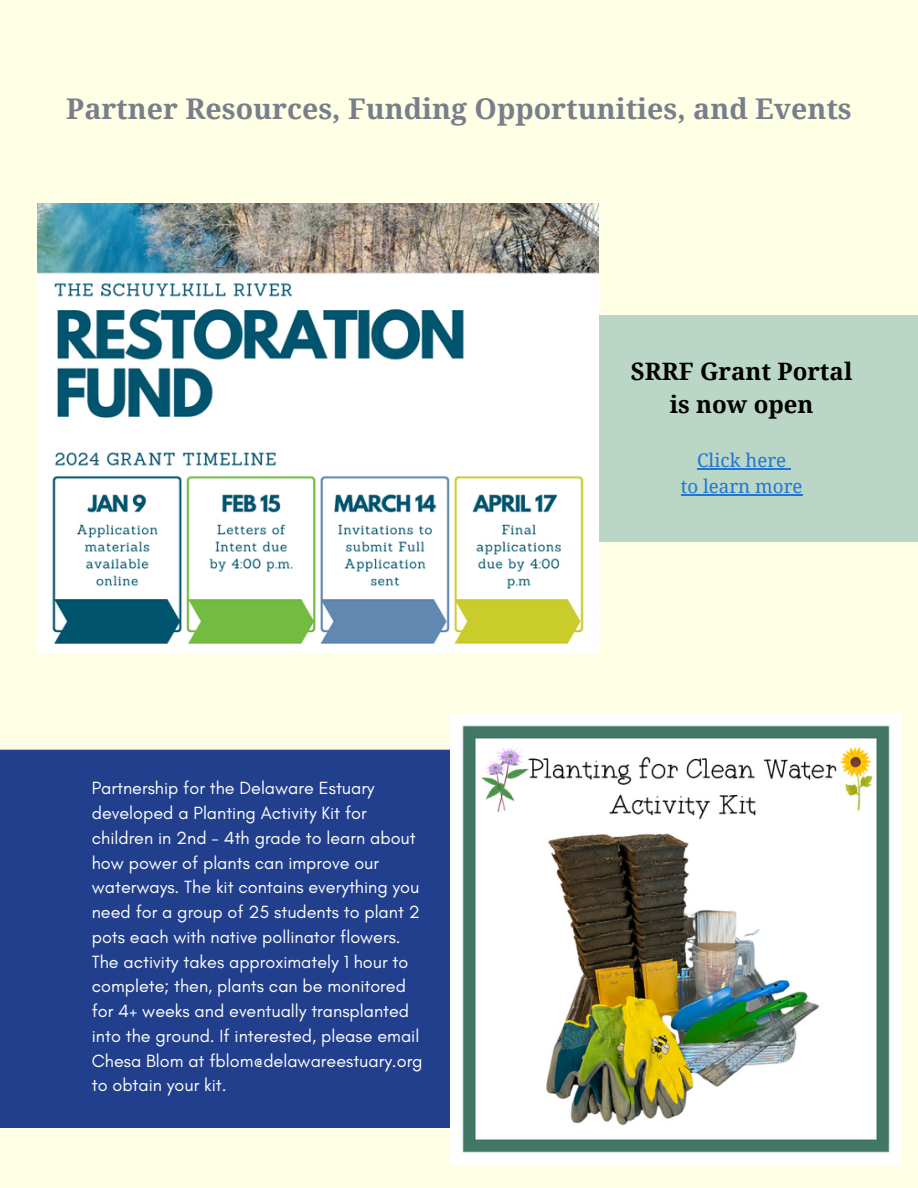
<style>
.page{position:relative;width:918px;height:1188px;background:#feffe5}
.page>*{position:absolute;margin:0;border:0;box-sizing:border-box;transform-origin:0 0}
.t1{font:700 28.5px "Droid Serif";color:#797e8a}
.t2{font:700 24px/32.7px "Droid Serif";color:#000;text-align:center}
.t3{font:18.75px "Droid Serif";color:#2176d2}
.t4{font:18px/24.8px "Glacial Indifference";color:#fff}
</style>
<div class="page">
<div style="left:318px;top:315px;width:600px;height:226px;background:#b9d6c7"></div>
<img style="left:37px;top:204px;width:562px;height:449px">
<hr style="left:697px;top:468px;width:89px;height:1px;background:#2176d2">
<hr style="left:681px;top:494px;width:122px;height:1px;background:#2176d2">
<div style="left:0;top:750px;width:450px;height:378px;background:#223f8d"></div>
<img style="left:450px;top:713px;width:451px;height:451px">
<p class="t1" style="left:66px;top:92px;width:787px">Partner Resources, Funding Opportunities, and Events</p>
<p class="t4" style="left:92px;top:776px;width:332px">Partnership for the Delaware Estuary developed a Planting Activity Kit for children in 2nd - 4th grade to learn about how power of plants can improve our waterways. The kit contains everything you need for a group of 25 students to plant 2 pots each with native pollinator flowers.<br>The activity takes approximately 1 hour to complete; then, plants can be monitored for 4+ weeks and eventually transplanted into the ground. If interested, please email Chesa Blom at fblom@delawareestuary.org to obtain your kit.</p>
<p class="t2" style="left:631px;top:356px;width:223px">SRRF Grant Portal is now open</p>
<p class="t3" style="left:697px;top:450px;width:91px">Click here</p>
<p class="t3" style="left:681px;top:475px;width:123px">to learn more</p>
</div>
